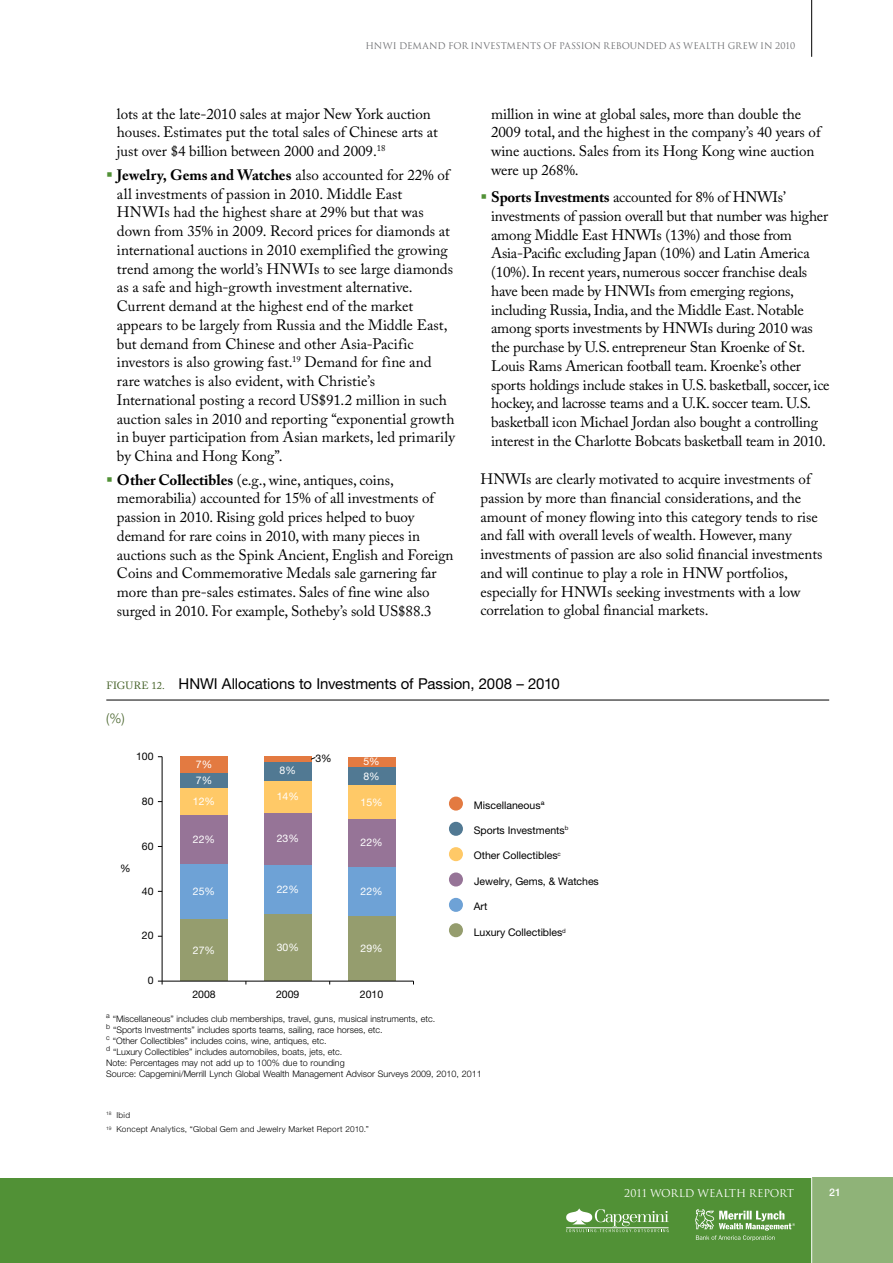
<style>
.page{position:relative;width:893px;height:1263px;background:#fff}
.page>*{position:absolute;margin:0;border:0;box-sizing:border-box;transform-origin:0 0}
.t1{font:15px/18.8px "Adobe Caslon Pro";letter-spacing:-.005em;color:#000}
.t2{font:15px "Helvetica Neue LT Std";letter-spacing:-.005em;color:#000}
.t3{font:300 13.5px "Helvetica Neue LT Std";color:#436026}
.t4{font:10.5px "Helvetica Neue LT Std";color:#000}
.t5{font:10.5px "Helvetica Neue LT Std";color:#fff}
.t6{font:10.5px "Trajan Pro";letter-spacing:-.015em;color:#fff}
.t7{font:10.5px "Adobe Caslon Pro";color:#436026}
.t8{font:500 10.5px "Helvetica Neue LT Std";color:#fff}
.t9{font:300 9px/11.1px "Helvetica Neue LT Std";color:#000}
.t10{font:9px "Trajan Pro";letter-spacing:-.01em;color:#6d6e71}
.t11{font:300 8.25px/14.7px "Helvetica Neue LT Std";letter-spacing:.035em;color:#000}
.s1{font-weight:700}
.s2{font-family:"Adobe Caslon Pro";font-size:10.5px;color:#436026}
</style>
<div class="page">
<div style="left:0;top:1177px;width:893px;height:86px;background:#519136"></div>
<div style="left:812px;top:1177px;width:81px;height:86px;background:#8fb378"></div>
<hr style="left:811px;top:0;width:1px;height:57px;background:#000">
<hr style="left:811px;top:1177px;width:1px;height:86px;background:#fff">
<svg style="left:566px;top:1208px;width:103px;height:24px"></svg>
<svg style="left:695px;top:1209px;width:100px;height:32px"></svg>
<hr style="left:106px;top:700px;width:723px;height:1px;background:#000">
<div style="left:180px;top:757px;width:48px;height:16px;background:#e37a41"></div>
<div style="left:264px;top:756px;width:47px;height:6px;background:#e37a41"></div>
<div style="left:348px;top:757px;width:47px;height:10px;background:#e37a41"></div>
<div style="left:180px;top:773px;width:48px;height:15px;background:#517993"></div>
<div style="left:264px;top:762px;width:47px;height:19px;background:#517993"></div>
<div style="left:348px;top:767px;width:47px;height:19px;background:#517993"></div>
<div style="left:180px;top:788px;width:48px;height:27px;background:#ffc967"></div>
<div style="left:264px;top:781px;width:47px;height:32px;background:#ffc967"></div>
<div style="left:348px;top:786px;width:47px;height:33px;background:#ffc967"></div>
<div style="left:180px;top:815px;width:48px;height:49px;background:#967497"></div>
<div style="left:264px;top:813px;width:47px;height:52px;background:#967497"></div>
<div style="left:348px;top:819px;width:47px;height:48px;background:#967497"></div>
<div style="left:180px;top:864px;width:48px;height:55px;background:#6ea2d6"></div>
<div style="left:264px;top:865px;width:47px;height:49px;background:#6ea2d6"></div>
<div style="left:348px;top:867px;width:47px;height:49px;background:#6ea2d6"></div>
<div style="left:180px;top:919px;width:48px;height:62px;background:#959d6e"></div>
<div style="left:264px;top:914px;width:47px;height:67px;background:#959d6e"></div>
<div style="left:348px;top:916px;width:47px;height:65px;background:#959d6e"></div>
<hr style="left:162px;top:981px;width:251px;height:1px;background:#000">
<div style="left:449px;top:796px;width:14px;height:14px;background:#e37a41;border-radius:50%"></div>
<div style="left:449px;top:822px;width:14px;height:14px;background:#517993;border-radius:50%"></div>
<div style="left:449px;top:923px;width:14px;height:14px;background:#959d6e;border-radius:50%"></div>
<div style="left:449px;top:898px;width:14px;height:14px;background:#6ea2d6;border-radius:50%"></div>
<div style="left:449px;top:872px;width:14px;height:14px;background:#967497;border-radius:50%"></div>
<div style="left:449px;top:847px;width:14px;height:14px;background:#ffc967;border-radius:50%"></div>
<hr style="left:162px;top:757px;width:1px;height:224px;background:#000">
<p class="t10" style="left:365px;top:40px;width:371px">HNWI DEMAND FOR INVESTMENTS OF PASSION REBOUNDED AS WEALTH GREW</p>
<p class="t10" style="left:760px;top:40px;width:36px">IN 2010</p>
<p class="t1" style="left:117px;top:104px;width:323px">lots at the late-2010 sales at major New York auction houses. Estimates put the total sales of Chinese arts at just over $4 billion between 2000 and 2009.<sup>18</sup></p>
<p class="t1" style="left:117px;top:165px;width:339px"><span class="s1">Jewelry, Gems and Watches</span> also accounted for 22% of all investments of passion in 2010. Middle East HNWIs had the highest share at 29% but that was down from 35% in 2009. Record prices for diamonds at international auctions in 2010 exemplified the growing trend among the world’s HNWIs to see large diamonds as a safe and high-growth investment alternative.<br>Current demand at the highest end of the market appears to be largely from Russia and the Middle East, but demand from Chinese and other Asia-Pacific investors is also growing fast.<sup>19</sup> Demand for fine and rare watches is also evident, with Christie’s International posting a record US$91.2 million in such auction sales in 2010 and reporting “exponential growth in buyer participation from Asian markets, led primarily by China and Hong Kong”.</p>
<p class="t1" style="left:117px;top:470px;width:338px"><span class="s1">Other Collectibles</span> (e.g., wine, antiques, coins, memorabilia) accounted for 15% of all investments of passion in 2010. Rising gold prices helped to buoy demand for rare coins in 2010, with many pieces in auctions such as the Spink Ancient, English and Foreign Coins and Commemorative Medals sale garnering far more than pre-sales estimates. Sales of fine wine also surged in 2010. For example, Sotheby’s sold US$88.3</p>
<p class="t1" style="left:491px;top:104px;width:331px">million in wine at global sales, more than double the 2009 total, and the highest in the company’s 40 years of wine auctions. Sales from its Hong Kong wine auction were up 268%.</p>
<p class="t1" style="left:491px;top:188px;width:340px"><span class="s1">Sports Investments</span> accounted for 8% of HNWIs’ investments of passion overall but that number was higher among Middle East HNWIs (13%) and those from Asia-Pacific excluding Japan (10%) and Latin America (10%). In recent years, numerous soccer franchise deals have been made by HNWIs from emerging regions, including Russia, India, and the Middle East. Notable among sports investments by HNWIs during 2010 was the purchase by U.S. entrepreneur Stan Kroenke of St.<br>Louis Rams American football team. Kroenke’s other sports holdings include stakes in U.S. basketball, soccer, ice hockey, and lacrosse teams and a U.K. soccer team. U.S. basketball icon Michael Jordan also bought a controlling interest in the Charlotte Bobcats basketball team in 2010.</p>
<p class="t1" style="left:480px;top:470px;width:344px">HNWIs are clearly motivated to acquire investments of passion by more than financial considerations, and the amount of money flowing into this category tends to rise and fall with overall levels of wealth. However, many investments of passion are also solid financial investments and will continue to play a role in HNW portfolios, especially for HNWIs seeking investments with a low correlation to global financial markets.</p>
<p class="t7" style="left:106px;top:680px;width:28px">Figure</p>
<p class="t2" style="left:151px;top:675px;width:410px"><span class="s2">12.</span> HNWI Allocations to Investments of Passion, 2008 – 2010</p>
<p class="t3" style="left:106px;top:710px;width:20px">(%)</p>
<p class="t4" style="left:136px;top:750px;width:19px">100</p>
<p class="t5" style="left:196px;top:758px;width:18px">7%</p>
<p class="t5" style="left:196px;top:774px;width:18px">7%</p>
<p class="t5" style="left:280px;top:764px;width:18px">8%</p>
<p class="t4" style="left:315px;top:751px;width:18px">3%</p>
<p class="t5" style="left:363px;top:755px;width:18px">5%</p>
<p class="t5" style="left:363px;top:770px;width:18px">8%</p>
<p class="t4" style="left:142px;top:795px;width:13px">80</p>
<p class="t5" style="left:193px;top:795px;width:24px">12%</p>
<p class="t5" style="left:277px;top:790px;width:24px">14%</p>
<p class="t5" style="left:360px;top:795px;width:24px">15%</p>
<p class="t4" style="left:474px;top:798px;width:72px">Miscellaneousª</p>
<p class="t4" style="left:142px;top:840px;width:13px">60</p>
<p class="t5" style="left:193px;top:833px;width:24px">22%</p>
<p class="t5" style="left:277px;top:832px;width:24px">23%</p>
<p class="t5" style="left:360px;top:836px;width:24px">22%</p>
<p class="t4" style="left:474px;top:824px;width:96px">Sports Investments<sup>b</sup></p>
<p class="t4" style="left:474px;top:849px;width:89px">Other Collectibles<sup>c</sup></p>
<p class="t4" style="left:120px;top:862px;width:12px">%</p>
<p class="t4" style="left:142px;top:884px;width:13px">40</p>
<p class="t5" style="left:193px;top:885px;width:24px">25%</p>
<p class="t5" style="left:277px;top:883px;width:24px">22%</p>
<p class="t5" style="left:360px;top:885px;width:24px">22%</p>
<p class="t4" style="left:474px;top:875px;width:126px">Jewelry, Gems, &amp; Watches</p>
<p class="t4" style="left:474px;top:900px;width:15px">Art</p>
<p class="t4" style="left:142px;top:929px;width:13px">20</p>
<p class="t4" style="left:474px;top:926px;width:94px">Luxury Collectibles<sup>d</sup></p>
<p class="t5" style="left:193px;top:943px;width:24px">27%</p>
<p class="t5" style="left:277px;top:941px;width:24px">30%</p>
<p class="t5" style="left:360px;top:942px;width:24px">29%</p>
<p class="t4" style="left:148px;top:974px;width:7px">0</p>
<p class="t4" style="left:192px;top:988px;width:25px">2008</p>
<p class="t4" style="left:276px;top:988px;width:25px">2009</p>
<p class="t4" style="left:360px;top:988px;width:25px">2010</p>
<p class="t9" style="left:106px;top:1013px;width:377px"><sup>a</sup> “Miscellaneous” includes club memberships, travel, guns, musical instruments, etc.<br><sup>b</sup> “Sports Investments” includes sports teams, sailing, race horses, etc.<br><sup>c</sup> “Other Collectibles” includes coins, wine, antiques, etc.<br><sup>d</sup> “Luxury Collectibles” includes automobiles, boats, jets, etc.<br>Note: Percentages may not add up to 100% due to rounding<br>Source: Capgemini/Merrill Lynch Global Wealth Management Advisor Surveys 2009, 2010, 2011</p>
<p class="t11" style="left:106px;top:1107px;width:264px"><sup>18</sup> Ibid<br><sup>19</sup> Koncept Analytics, “Global Gem and Jewelry Market Report 2010.”</p>
<p class="t6" style="left:624px;top:1186px;width:163px">2011 WORLD WEALTH RE PORT</p>
<p class="t8" style="left:829px;top:1186px;width:13px">21</p>
</div>
